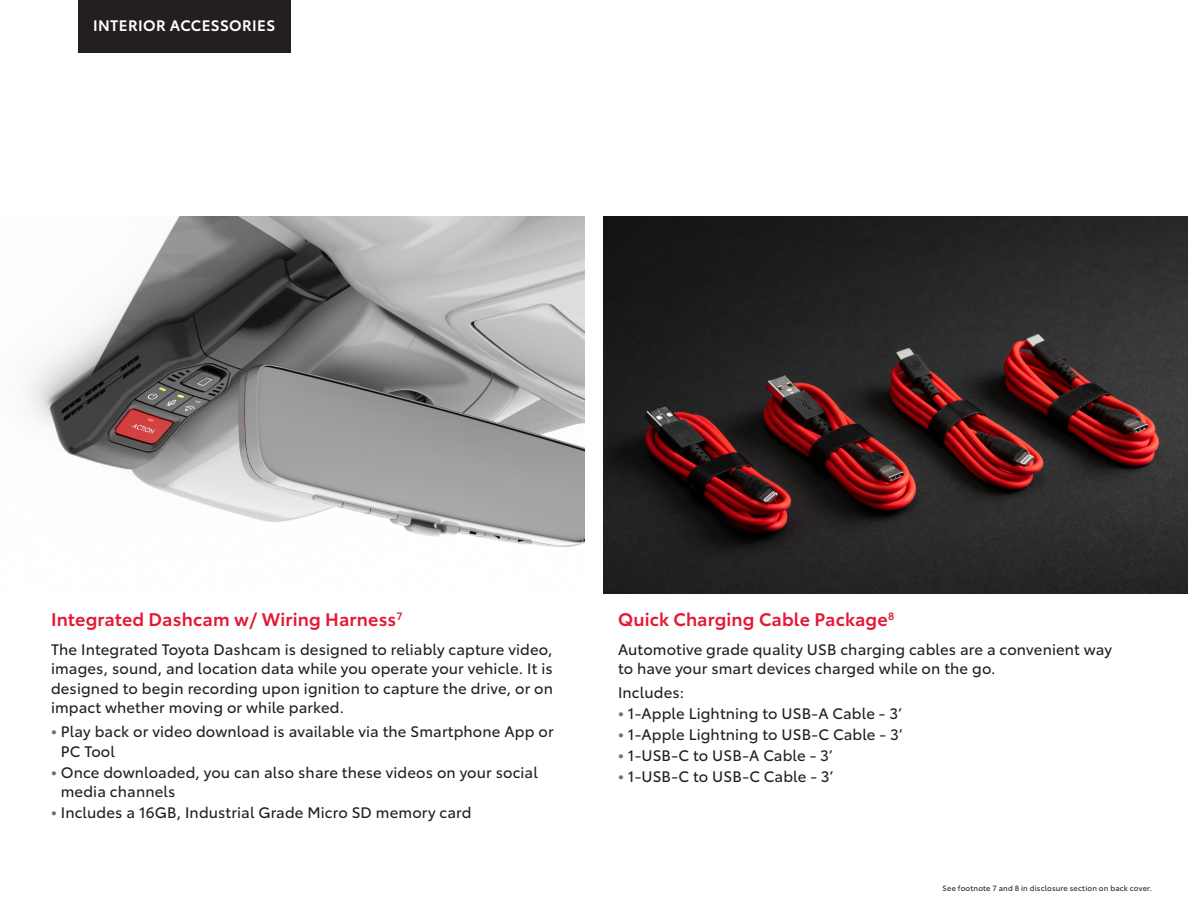
<style>
.page{position:relative;width:1188px;height:918px;background:#fff}
.page>*{position:absolute;margin:0;border:0;box-sizing:border-box;transform-origin:0 0}
._2019_Product_Name_12pt_Semibld{font:600 18px "Toyota Type";letter-spacing:.01em;color:#e51836}
._2019_BODY_COPY{font:15px/19.5px "Toyota Type";letter-spacing:.01em;color:#231f20;text-align:justify}
._2019_BODY_COPY_Bullet_Copy{font:15px/19.5px "Toyota Type";letter-spacing:.01em;color:#231f20}
.t1{font:600 15px "Toyota Type";letter-spacing:.025em;color:#fff}
._2019_Disclaimer_Copy_5pt_Reg{font:7.5px "Toyota Type";letter-spacing:.025em;color:#231f20}
.s1{font-weight:700;color:#717074}
</style>
<div class="page">
<div style="left:78px;top:0;width:212px;height:52px;background:#231f20"></div>
<img style="left:603px;top:216px;width:585px;height:378px">
<img style="left:26px;top:216px;width:559px;height:331px">
<p class="t1" style="left:93px;top:14px;width:184px">INTERIOR ACCESSORIES</p>
<p class="_2019_Product_Name_12pt_Semibld" style="left:51px;top:606px;width:353px">Integrated Dashcam w/ Wiring Harness<sup>7</sup></p>
<p class="_2019_BODY_COPY" style="left:51px;top:638px;width:504px">The Integrated Toyota Dashcam is designed to reliably capture video, images, sound, and location data while you operate your vehicle. It is designed to begin recording upon ignition to capture the drive, or on impact whether moving or while parked.</p>
<p class="_2019_BODY_COPY_Bullet_Copy" style="left:61px;top:721px;width:494px;text-indent:-10px"><span class="s1">•</span> Play back or video download is available via the Smartphone App or<br>PC Tool</p>
<p class="_2019_BODY_COPY_Bullet_Copy" style="left:61px;top:761px;width:479px;text-indent:-10px"><span class="s1">•</span> Once downloaded, you can also share these videos on your social media channels</p>
<p class="_2019_BODY_COPY_Bullet_Copy" style="left:51px;top:802px;width:422px"><span class="s1">•</span> Includes a 16GB, Industrial Grade Micro SD memory card</p>
<p class="_2019_Product_Name_12pt_Semibld" style="left:618px;top:606px;width:278px">Quick Charging Cable Package<sup>8</sup></p>
<p class="_2019_BODY_COPY" style="left:618px;top:638px;width:496px">Automotive grade quality USB charging cables are a convenient way to have your smart devices charged while on the go.</p>
<p class="_2019_BODY_COPY" style="left:618px;top:682px;width:68px">Includes:</p>
<p class="_2019_BODY_COPY" style="left:618px;top:703px;width:286px"><span class="s1">•</span> 1-Apple Lightning to USB-A Cable - 3’</p>
<p class="_2019_BODY_COPY" style="left:618px;top:724px;width:286px"><span class="s1">•</span> 1-Apple Lightning to USB-C Cable - 3’</p>
<p class="_2019_BODY_COPY" style="left:618px;top:745px;width:216px"><span class="s1">•</span> 1-USB-C to USB-A Cable - 3’</p>
<p class="_2019_BODY_COPY" style="left:618px;top:766px;width:217px"><span class="s1">•</span> 1-USB-C to USB-C Cable - 3’</p>
<p class="_2019_Disclaimer_Copy_5pt_Reg" style="left:943px;top:883px;width:211px">See footnote 7 and 8 in disclosure section on back cover.</p>
</div>
